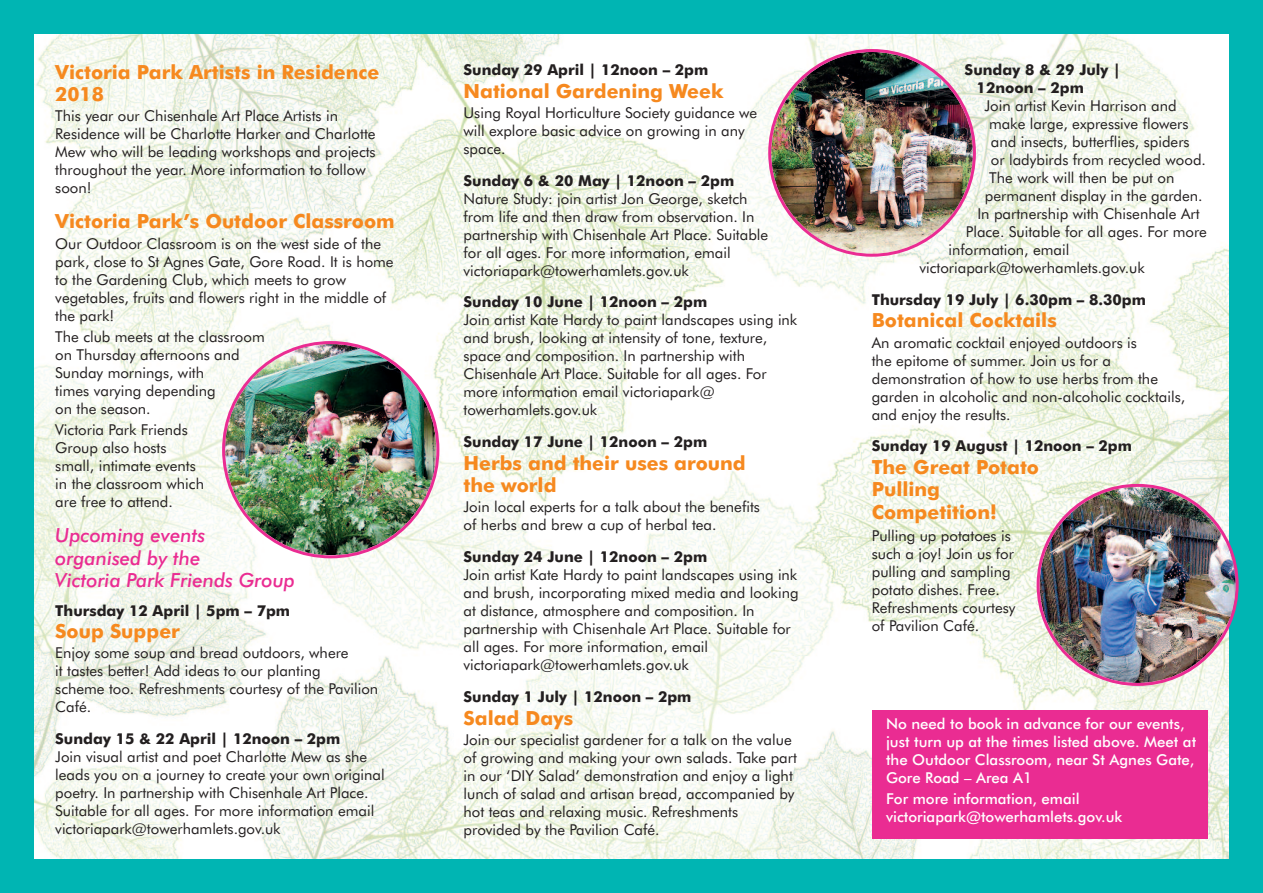
<style>
.page{position:relative;width:1263px;height:893px;background:#00b5b3}
.page>*{position:absolute;margin:0;border:0;box-sizing:border-box;transform-origin:0 0}
.t1{font:700 19.5px/22.5px "Futura BT";color:#f6891f}
.t2{font:italic 500 19.5px/22.5px "Futura BT";color:#ea2c92}
.t3{font:15px/18px "Futura BT";color:#231f20}
.t4{font:700 15px/18px "Futura BT";color:#231f20}
.t5{font:500 15px/18px "Futura BT";color:#fff}
</style>
<div class="page">
<img style="left:34px;top:34px;width:1195px;height:825px">
<div style="left:872px;top:710px;width:336px;height:128px;background:#ea2c92"></div>
<img style="left:768px;top:49px;width:208px;height:208px">
<img style="left:1036px;top:484px;width:202px;height:202px">
<img style="left:222px;top:341px;width:217px;height:217px">
<h1 class="t1" style="left:55px;top:62px;width:326px">Victoria Park Artists in Residence<br>2018</h1>
<p class="t3" style="left:55px;top:108px;width:322px">This year our Chisenhale Art Place Artists in Residence will be Charlotte Harker and Charlotte Mew who will be leading workshops and projects throughout the year. More information to follow soon!</p>
<h1 class="t1" style="left:55px;top:212px;width:341px">Victoria Park’s Outdoor Classroom</h1>
<p class="t3" style="left:55px;top:235px;width:340px">Our Outdoor Classroom is on the west side of the park, close to St Agnes Gate, Gore Road. It is home to the Gardening Club, which meets to grow vegetables, fruits and flowers right in the middle of the park!</p>
<p class="t3" style="left:55px;top:329px;width:211px">The club meets at the classroom on Thursday afternoons and<br>Sunday mornings, with<br>times varying depending<br>on the season.</p>
<p class="t3" style="left:55px;top:422px;width:150px">Victoria Park Friends<br>Group also hosts small, intimate events in the classroom which are free to attend.</p>
<h1 class="t2" style="left:55px;top:526px;width:241px">Upcoming events organised by the<br>Victoria Park Friends Group</h1>
<p class="t4" style="left:55px;top:603px;width:236px">Thursday 12 April | 5pm – 7pm</p>
<h1 class="t1" style="left:55px;top:622px;width:126px">Soup Supper</h1>
<p class="t3" style="left:55px;top:645px;width:325px">Enjoy some soup and bread outdoors, where<br>it tastes better! Add ideas to our planting<br>scheme too. Refreshments courtesy of the Pavilion Café.</p>
<p class="t4" style="left:55px;top:731px;width:287px">Sunday 15 &amp; 22 April | 12noon – 2pm</p>
<p class="t3" style="left:55px;top:749px;width:331px">Join visual artist and poet Charlotte Mew as she leads you on a journey to create your own original poetry. In partnership with Chisenhale Art Place.<br>Suitable for all ages. For more information email victoriapark@towerhamlets.gov.uk</p>
<p class="t4" style="left:463px;top:62px;width:246px">Sunday 29 April | 12noon – 2pm</p>
<h1 class="t1" style="left:463px;top:81px;width:262px">National Gardening Week</h1>
<p class="t3" style="left:463px;top:105px;width:295px">Using Royal Horticulture Society guidance we will explore basic advice on growing in any space.</p>
<p class="t4" style="left:463px;top:173px;width:272px">Sunday 6 &amp; 20 May | 12noon – 2pm</p>
<p class="t3" style="left:463px;top:191px;width:306px">Nature Study: join artist Jon George, sketch from life and then draw from observation. In partnership with Chisenhale Art Place. Suitable for all ages. For more information, email victoriapark@towerhamlets.gov.uk</p>
<p class="t4" style="left:463px;top:294px;width:245px">Sunday 10 June | 12noon – 2pm</p>
<p class="t3" style="left:463px;top:312px;width:335px">Join artist Kate Hardy to paint landscapes using ink and brush, looking at intensity of tone, texture, space and composition. In partnership with Chisenhale Art Place. Suitable for all ages. For more information email victoriapark@ towerhamlets.gov.uk</p>
<p class="t4" style="left:463px;top:434px;width:245px">Sunday 17 June | 12noon – 2pm</p>
<h1 class="t1" style="left:463px;top:453px;width:284px">Herbs and their uses around the world</h1>
<p class="t3" style="left:463px;top:499px;width:298px">Join local experts for a talk about the benefits of herbs and brew a cup of herbal tea.</p>
<p class="t4" style="left:463px;top:549px;width:245px">Sunday 24 June | 12noon – 2pm</p>
<p class="t3" style="left:463px;top:567px;width:337px">Join artist Kate Hardy to paint landscapes using ink and brush, incorporating mixed media and looking at distance, atmosphere and composition. In partnership with Chisenhale Art Place. Suitable for all ages. For more information, email victoriapark@towerhamlets.gov.uk</p>
<p class="t4" style="left:463px;top:689px;width:229px">Sunday 1 July | 12noon – 2pm</p>
<h1 class="t1" style="left:463px;top:708px;width:111px">Salad Days</h1>
<p class="t3" style="left:463px;top:732px;width:335px">Join our specialist gardener for a talk on the value of growing and making your own salads. Take part in our ‘DIY Salad’ demonstration and enjoy a light lunch of salad and artisan bread, accompanied by hot teas and relaxing music. Refreshments provided by the Pavilion Café.</p>
<p class="t4" style="left:977px;top:62px;width:146px;text-indent:-12px">Sunday 8 &amp; 29 July |<br>12noon – 2pm</p>
<p class="t3" style="left:984px;top:98px;width:194px">Join artist Kevin Harrison and</p>
<p class="t3" style="left:989px;top:116px;width:201px">make large, expressive flowers</p>
<p class="t3" style="left:991px;top:134px;width:200px">and insects, butterflies, spiders</p>
<p class="t3" style="left:991px;top:152px;width:217px">or ladybirds from recycled wood.</p>
<p class="t3" style="left:989px;top:170px;width:187px">The work will then be put on</p>
<p class="t3" style="left:985px;top:188px;width:219px">permanent display in the garden.</p>
<p class="t3" style="left:977px;top:206px;width:224px">In partnership with Chisenhale Art</p>
<p class="t3" style="left:966px;top:224px;width:243px">Place. Suitable for all ages. For more</p>
<p class="t3" style="left:948px;top:242px;width:122px">information, email</p>
<p class="t3" style="left:919px;top:260px;width:227px">victoriapark@towerhamlets.gov.uk</p>
<p class="t4" style="left:872px;top:292px;width:276px">Thursday 19 July | 6.30pm – 8.30pm</p>
<h1 class="t1" style="left:872px;top:311px;width:187px">Botanical Cocktails</h1>
<p class="t3" style="left:872px;top:335px;width:315px">An aromatic cocktail enjoyed outdoors is<br>the epitome of summer. Join us for a demonstration of how to use herbs from the garden in alcoholic and non-alcoholic cocktails, and enjoy the results.</p>
<p class="t4" style="left:872px;top:438px;width:262px">Sunday 19 August | 12noon – 2pm</p>
<h1 class="t1" style="left:872px;top:457px;width:169px">The Great Potato<br>Pulling<br>Competition!</h1>
<p class="t3" style="left:872px;top:528px;width:145px">Pulling up potatoes is such a joy! Join us for pulling and sampling potato dishes. Free.<br>Refreshments courtesy of Pavilion Café.</p>
<p class="t5" style="left:886px;top:716px;width:312px">No need to book in advance for our events, just turn up at the times listed above. Meet at the Outdoor Classroom, near St Agnes Gate, Gore Road – Area A1</p>
<p class="t5" style="left:886px;top:791px;width:238px">For more information, email victoriapark@towerhamlets.gov.uk</p>
</div>
